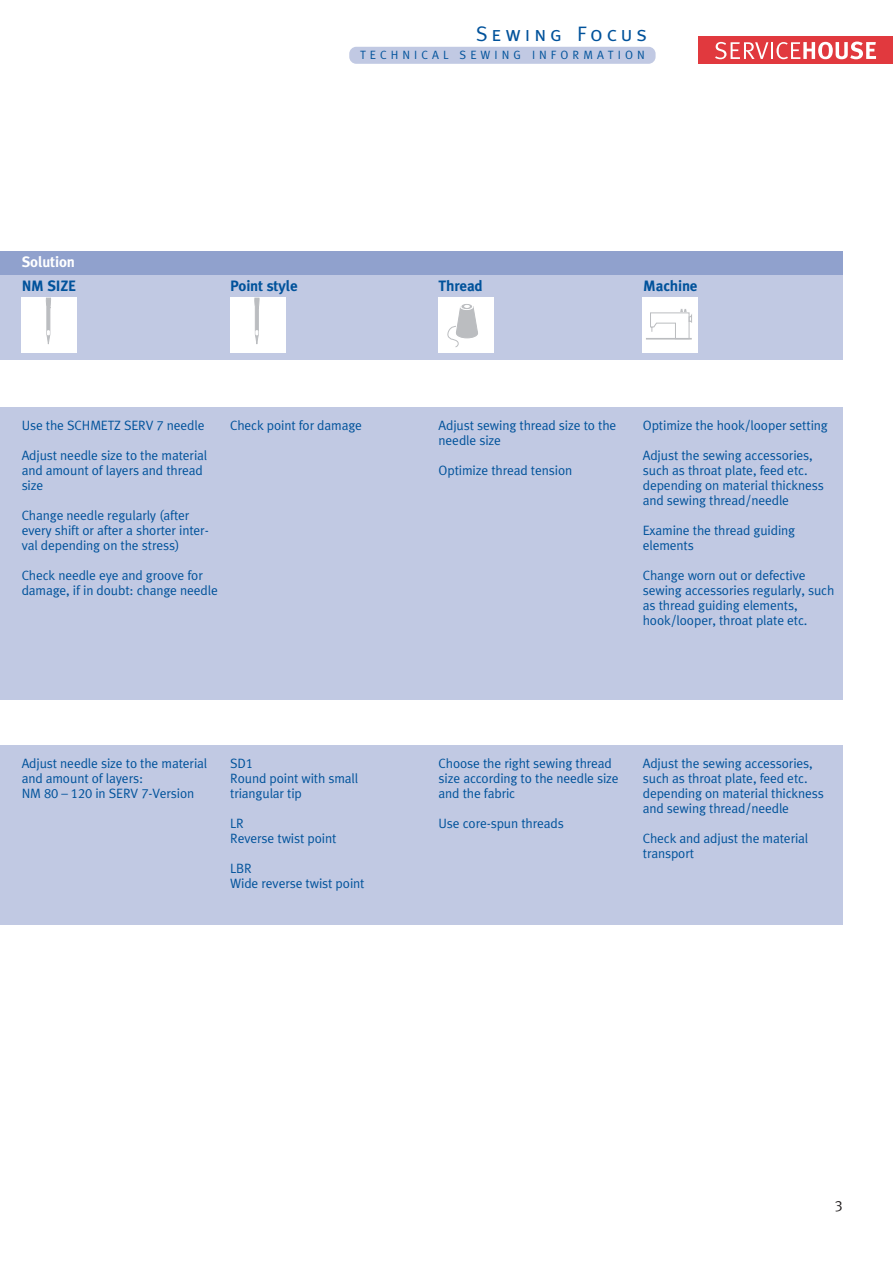
<style>
.page{position:relative;width:893px;height:1262px;background:#fff}
.page>*{position:absolute;margin:0;border:0;box-sizing:border-box;transform-origin:0 0}
.t1{font:21px "Meta Caps";letter-spacing:.185em;color:#00529b}
.t2{font:700 15px "Schmetz";letter-spacing:-.01em;color:#00529b}
.t3{font:700 15px "Schmetz";letter-spacing:-.01em;color:#fff}
.t4{font:15px "Schmetz Normal";color:#231f20}
.t5{font:13.5px/15px "Schmetz Normal";letter-spacing:-.01em;color:#00529b}
.t6{font:12px "Schmetz Normal";letter-spacing:.335em;color:#00529b}
</style>
<div class="page">
<div style="left:698px;top:36px;width:194px;height:28px;background:#e1393e"></div>
<svg style="left:715px;top:42px;width:161px;height:17px"></svg>
<div style="left:349px;top:47px;width:306px;height:17px;background:#c1c9e3;border-radius:7px"></div>
<div style="left:0;top:274px;width:842px;height:86px;background:#c1c9e3"></div>
<div style="left:0;top:251px;width:842px;height:23px;background:#90a1cd"></div>
<div style="left:230px;top:297px;width:55px;height:56px;background:#fff"></div>
<svg style="left:254px;top:298px;width:5px;height:46px"></svg>
<div style="left:22px;top:297px;width:55px;height:56px;background:#fff"></div>
<svg style="left:46px;top:298px;width:5px;height:46px"></svg>
<div style="left:438px;top:297px;width:56px;height:56px;background:#fff"></div>
<div style="left:460px;top:304px;width:13px;height:6px;background:#d5d6d8;border:1px solid #fff;border-radius:50%"></div>
<div style="left:462px;top:304px;width:9px;height:5px;background:#bbbdc0;border:1px solid #bbbdc0;border-radius:50%"></div>
<svg style="left:447px;top:305px;width:30px;height:42px"></svg>
<div style="left:642px;top:298px;width:56px;height:55px;background:#fff"></div>
<hr style="left:646px;top:338px;width:45px;height:1px;background:#bbbdc0">
<svg style="left:649px;top:309px;width:43px;height:31px"></svg>
<div style="left:0;top:407px;width:842px;height:293px;background:#c1c9e3"></div>
<div style="left:0;top:745px;width:842px;height:180px;background:#c1c9e3"></div>
<h1 class="t1" style="left:476px;top:22px;width:172px">Sewing Focus</h1>
<p class="t3" style="left:22px;top:256px;width:55px">Solution</p>
<p class="t6" style="left:360px;top:50px;width:286px">TECHNICAL SEWING INFORMATION</p>
<p class="t2" style="left:22px;top:279px;width:56px">NM SIZE</p>
<p class="t2" style="left:230px;top:279px;width:69px">Point style</p>
<p class="t2" style="left:438px;top:279px;width:46px">Thread</p>
<p class="t2" style="left:643px;top:279px;width:56px">Machine</p>
<p class="t5" style="left:22px;top:419px;width:184px">Use the SCHMETZ SERV 7 needle</p>
<p class="t5" style="left:22px;top:449px;width:187px">Adjust needle size to the material and amount of layers and thread size</p>
<p class="t5" style="left:22px;top:509px;width:188px">Change needle regularly (after every shift or after a shorter inter&shy;val depending on the stress)</p>
<p class="t5" style="left:22px;top:569px;width:198px">Check needle eye and groove for damage, if in doubt: change needle</p>
<p class="t5" style="left:230px;top:419px;width:133px">Check point for damage</p>
<p class="t5" style="left:438px;top:419px;width:179px">Adjust sewing thread size to the needle size</p>
<p class="t5" style="left:438px;top:464px;width:135px">Optimize thread tension</p>
<p class="t5" style="left:642px;top:419px;width:186px">Optimize the hook/looper setting</p>
<p class="t5" style="left:642px;top:449px;width:183px">Adjust the sewing accessories, such as throat plate, feed etc. depending on material thickness and sewing thread/needle</p>
<p class="t5" style="left:642px;top:524px;width:154px">Examine the thread guiding elements</p>
<p class="t5" style="left:642px;top:569px;width:193px">Change worn out or defective sewing accessories regularly, such as thread guiding elements, hook/looper, throat plate etc.</p>
<p class="t5" style="left:22px;top:757px;width:187px">Adjust needle size to the material and amount of layers:<br>NM 80 – 120 in SERV 7-Version</p>
<p class="t5" style="left:230px;top:757px;width:130px">SD1<br>Round point with small triangular tip</p>
<p class="t5" style="left:230px;top:817px;width:108px">LR<br>Reverse twist point</p>
<p class="t5" style="left:230px;top:862px;width:136px">LBR<br>Wide reverse twist point</p>
<p class="t5" style="left:438px;top:757px;width:182px">Choose the right sewing thread size according to the needle size and the fabric</p>
<p class="t5" style="left:438px;top:817px;width:127px">Use core-spun threads</p>
<p class="t5" style="left:642px;top:757px;width:183px">Adjust the sewing accessories, such as throat plate, feed etc. depending on material thickness and sewing thread/needle</p>
<p class="t5" style="left:642px;top:832px;width:167px">Check and adjust the material transport</p>
<p class="t4" style="left:834px;top:1200px;width:10px">3</p>
</div>
